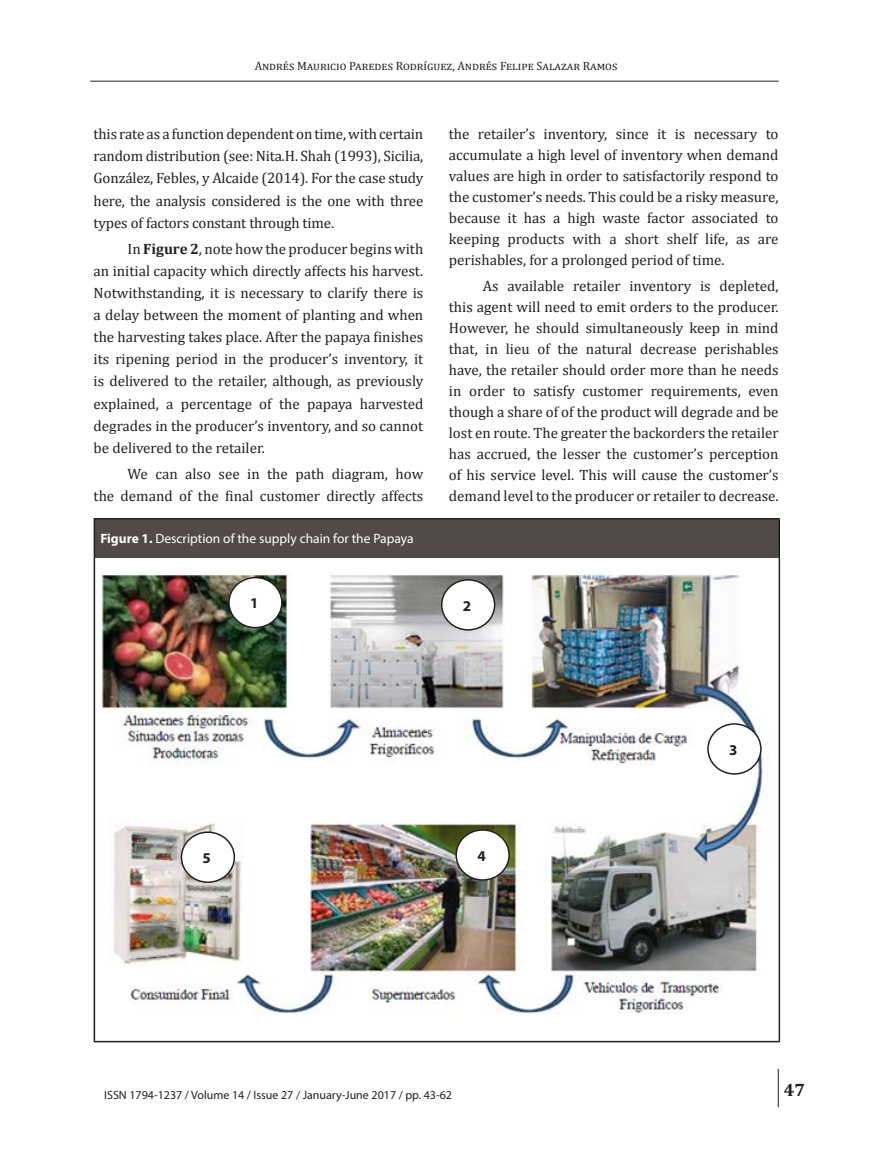
<style>
.page{position:relative;width:885px;height:1170px;background:#fff}
.page>*{position:absolute;margin:0;border:0;box-sizing:border-box;transform-origin:0 0}
.t1{font:700 18px "Cambria";color:#231f20}
.t2{font:15px/21px "Cambria";color:#231f20;text-align:justify}
.t3{font:700 15px "Myriad Pro";color:#231f20}
.t4{font:13.5px "Myriad Pro";color:#fff}
.t5{font:12px "Myriad Pro";color:#231f20}
.t6{font:12px "Cambria";color:#231f20}
.s1{font-weight:700}
</style>
<div class="page">
<hr style="left:90px;top:81px;width:688px;height:1px;background:#231f20">
<hr style="left:777px;top:1068px;width:1px;height:39px;background:#231f20">
<div style="left:94px;top:518px;width:685px;height:39px;background:#524a47"></div>
<hr style="left:94px;top:557px;width:1px;height:483px;background:#231f20">
<hr style="left:778px;top:557px;width:2px;height:483px;background:#231f20">
<hr style="left:94px;top:1040px;width:686px;height:2px;background:#231f20">
<hr style="left:94px;top:519px;width:1px;height:38px;background:#231f20">
<hr style="left:94px;top:518px;width:685px;height:1px;background:#231f20">
<hr style="left:778px;top:519px;width:1px;height:38px;background:#000">
<img style="left:100px;top:574px;width:667px;height:440px">
<div style="left:229px;top:577px;width:53px;height:50px;background:#fff;border-radius:50%"></div>
<div style="left:228px;top:577px;width:54px;height:51px;border:2px solid #231f20;border-radius:50%"></div>
<div style="left:441px;top:580px;width:53px;height:49px;background:#fff;border-radius:50%"></div>
<div style="left:441px;top:579px;width:54px;height:51px;border:2px solid #231f20;border-radius:50%"></div>
<div style="left:708px;top:724px;width:52px;height:49px;background:#fff;border-radius:50%"></div>
<div style="left:707px;top:723px;width:54px;height:51px;border:2px solid #231f20;border-radius:50%"></div>
<div style="left:456px;top:829px;width:53px;height:50px;background:#fff;border-radius:50%"></div>
<div style="left:455px;top:829px;width:55px;height:51px;border:2px solid #231f20;border-radius:50%"></div>
<div style="left:181px;top:832px;width:53px;height:50px;background:#fff;border-radius:50%"></div>
<div style="left:181px;top:831px;width:54px;height:51px;border:2px solid #231f20;border-radius:50%"></div>
<p class="t6" style="left:254px;top:59px;width:364px">Andrés Mauricio Paredes Rodríguez, Andrés Felipe Salazar Ramos</p>
<p class="t2" style="left:94px;top:123px;width:331px;line-height:22px">this rate as a function dependent on time, with certain random distribution (see: Nita.H. Shah (1993), Sicilia, González, Febles, y Alcaide (2014). For the case study here, the analysis considered is the one with three types of factors constant through time.</p>
<p class="t2" style="left:94px;top:238px;width:331px;line-height:22px;text-indent:34px">In <span class="s1">Figure 2</span>, note how the producer begins with an initial capacity which directly affects his harvest.<br>Notwithstanding, it is necessary to clarify there is a delay between the moment of planting and when the harvesting takes place. After the papaya finishes its ripening period in the producer’s inventory, it is delivered to the retailer, although, as previously explained, a percentage of the papaya harvested degrades in the producer’s inventory, and so cannot be delivered to the retailer.</p>
<p class="t2" style="left:94px;top:463px;width:331px;line-height:22px;text-align:right">We can also see in the path diagram, how<br>the demand of the final customer directly affects</p>
<p class="t4" style="left:100px;top:530px;width:315px"><span class="s1">Figure 1.</span> Description of the supply chain for the Papaya</p>
<p class="t2" style="left:449px;top:123px;width:331px">the retailer’s inventory, since it is necessary to accumulate a high level of inventory when demand values are high in order to satisfactorily respond to the customer’s needs. This could be a risky measure, because it has a high waste factor associated to keeping products with a short shelf life, as are perishables, for a prolonged period of time.</p>
<p class="t2" style="left:449px;top:275px;width:331px;text-indent:34px">As available retailer inventory is depleted, this agent will need to emit orders to the producer.<br>However, he should simultaneously keep in mind that, in lieu of the natural decrease perishables have, the retailer should order more than he needs in order to satisfy customer requirements, even though a share of of the product will degrade and be lost en route. The greater the backorders the retailer has accrued, the lesser the customer’s perception of his service level. This will cause the customer’s demand level to the producer or retailer to decrease.</p>
<p class="t3" style="left:250px;top:593px;width:10px">1</p>
<p class="t3" style="left:463px;top:595px;width:10px">2</p>
<p class="t3" style="left:203px;top:848px;width:10px">5</p>
<p class="t3" style="left:477px;top:845px;width:10px">4</p>
<p class="t5" style="left:104px;top:1087px;width:349px">ISSN 1794-1237 / Volume 14 / Issue 27 / January-June 2017 / pp. 43-62</p>
<p class="t3" style="left:729px;top:739px;width:10px">3</p>
<p class="t1" style="left:783px;top:1076px;width:23px">47</p>
</div>
